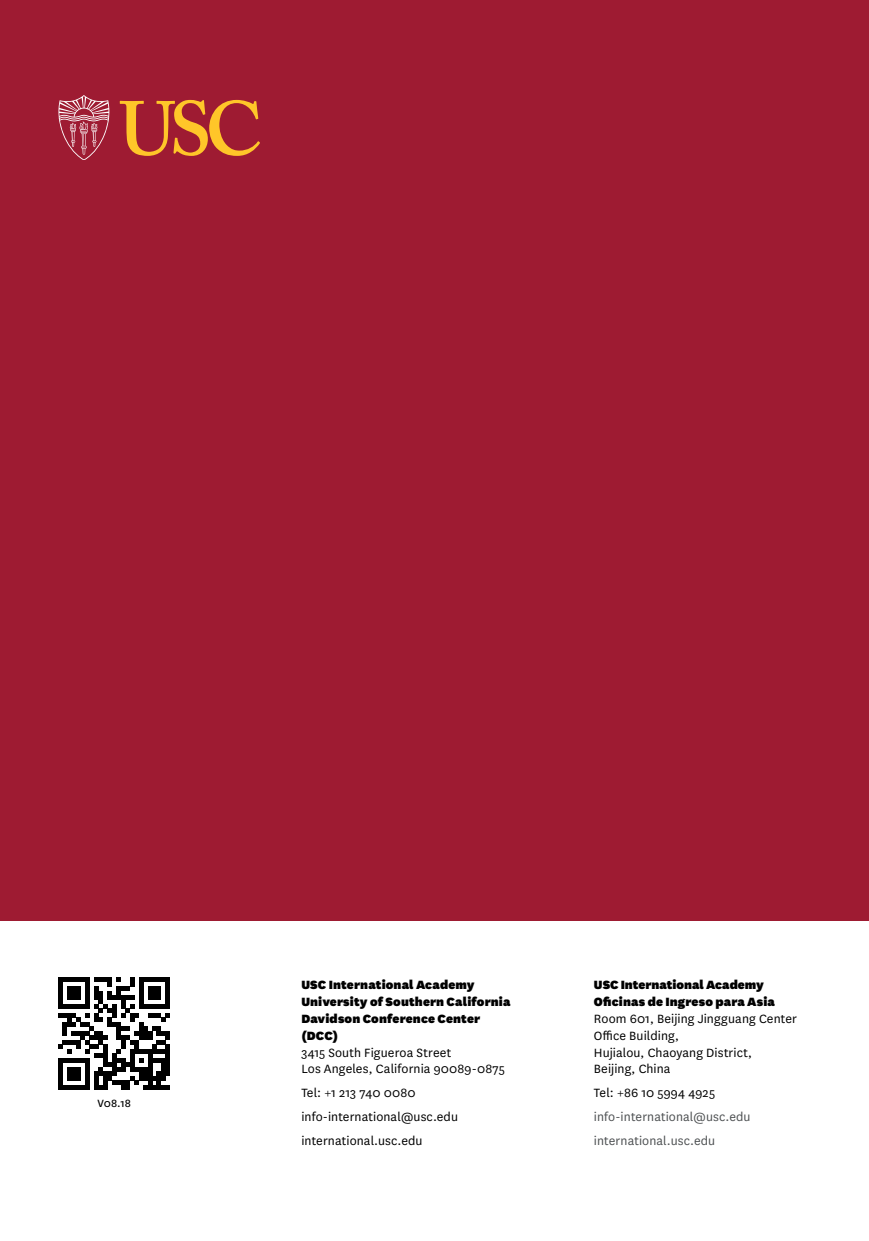
<style>
.page{position:relative;width:869px;height:1241px;background:#fff}
.page>*{position:absolute;margin:0;border:0;box-sizing:border-box;transform-origin:0 0}
.t1{font:14px/16.8px "National";letter-spacing:.01em;color:#000}
.t2{font:900 14px/16.8px "National";letter-spacing:.01em;color:#000}
.t3{font:14px/23.8px "National";letter-spacing:.01em;color:#4e5153}
.t4{font:12.25px "National";color:#000}
</style>
<div class="page">
<div style="left:0;top:0;width:868px;height:920px;background:#9e1b32"></div>
<svg style="left:58px;top:977px;width:112px;height:112px"></svg>
<svg style="left:120px;top:100px;width:140px;height:56px"></svg>
<svg style="left:58px;top:95px;width:51px;height:64px"></svg>
<p class="t4" style="left:97px;top:1094px;width:35px">V08.18</p>
<p class="t2" style="left:301px;top:975px;width:210px">USC International Academy<br>University of Southern California<br>Davidson Conference Center (DCC)</p>
<p class="t1" style="left:301px;top:1043px;width:205px">3415 South Figueroa Street<br>Los Angeles, California 90089-0875</p>
<p class="t1" style="left:301px;top:1080px;width:158px;line-height:23.8px">Tel: +1 213 740 0080 info-international@usc.edu international.usc.edu</p>
<p class="t2" style="left:593px;top:975px;width:182px">USC International Academy<br>Oficinas de Ingreso para Asia</p>
<p class="t1" style="left:593px;top:1009px;width:204px">Room 601, Beijing Jingguang Center<br>Office Building,<br>Hujialou, Chaoyang District,<br>Beijing, China</p>
<p class="t1" style="left:593px;top:1083px;width:122px">Tel: +86 10 5994 4925</p>
<p class="t3" style="left:593px;top:1104px;width:158px">info-international@usc.edu international.usc.edu</p>
</div>
